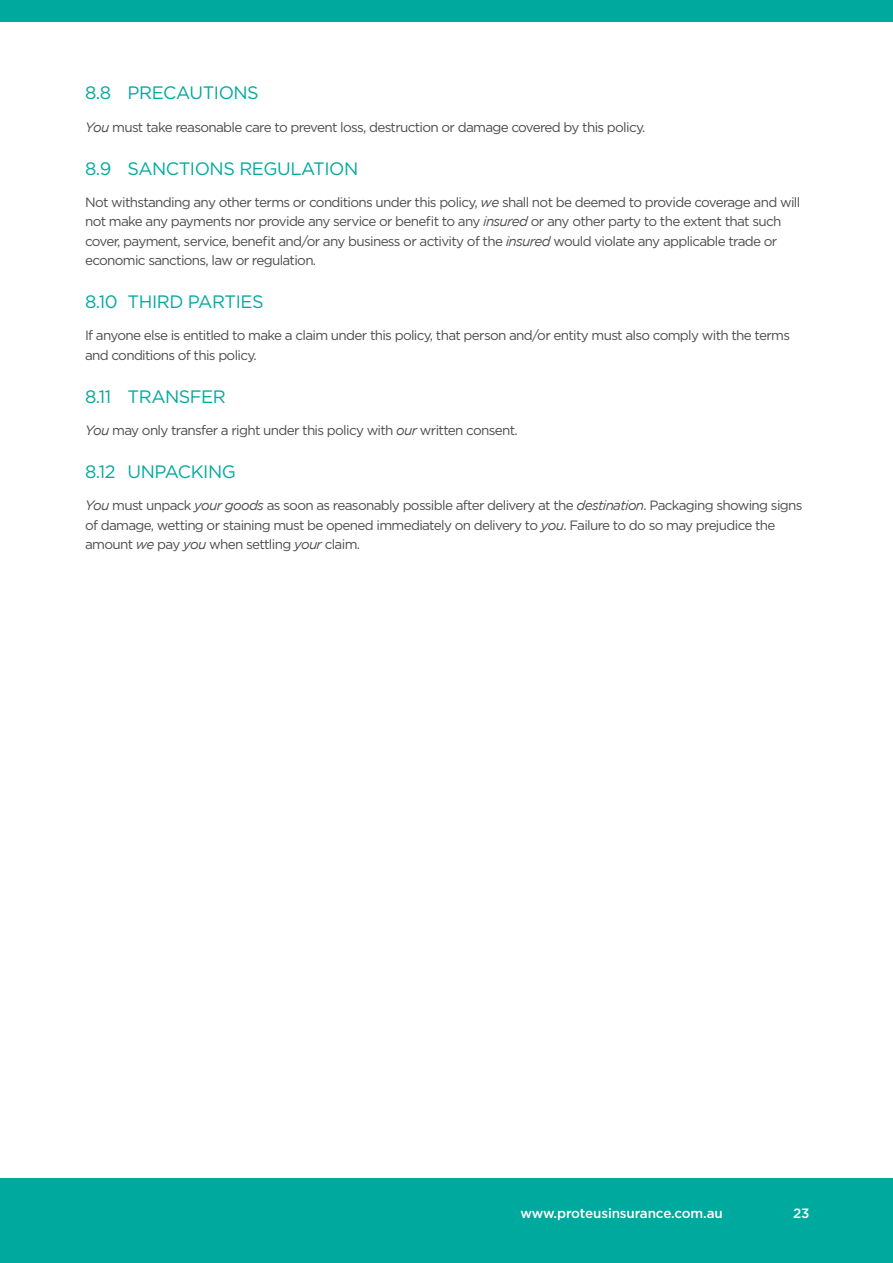
<style>
.page{position:relative;width:893px;height:1263px;background:#fff}
.page>*{position:absolute;margin:0;border:0;box-sizing:border-box;transform-origin:0 0}
.t1{font:18px "Gotham";letter-spacing:-.025em;color:#00a99d}
.t2{font:13.5px/19.5px "Gotham";letter-spacing:-.05em;color:#4d4d4f}
.t3{font:500 13.5px "Gotham";letter-spacing:-.01em;color:#fff}
.s1{font-style:italic}
</style>
<div class="page">
<div style="left:0;top:0;width:893px;height:21px;background:#00a99d"></div>
<div style="left:0;top:1178px;width:893px;height:85px;background:#00a99d"></div>
<h1 class="t1" style="left:85px;top:82px;width:175px">8.8 PRECAUTIONS</h1>
<p class="t2" style="left:85px;top:117px;width:562px"><span class="s1">You</span> must take reasonable care to prevent loss, destruction or damage covered by this policy.</p>
<h1 class="t1" style="left:85px;top:157px;width:275px">8.9 SANCTIONS REGULATION</h1>
<p class="t2" style="left:85px;top:192px;width:717px">Not withstanding any other terms or conditions under this policy, <span class="s1">we</span> shall not be deemed to provide coverage and will not make any payments nor provide any service or benefit to any <span class="s1">insured</span> or any other party to the extent that such cover, payment, service, benefit and/or any business or activity of the <span class="s1">insured</span> would violate any applicable trade or economic sanctions, law or regulation.</p>
<h1 class="t1" style="left:85px;top:290px;width:180px">8.10 THIRD PARTIES</h1>
<p class="t2" style="left:85px;top:326px;width:707px">If anyone else is entitled to make a claim under this policy, that person and/or entity must also comply with the terms and conditions of this policy.</p>
<h1 class="t1" style="left:85px;top:385px;width:142px">8.11 TRANSFER</h1>
<p class="t2" style="left:85px;top:420px;width:434px"><span class="s1">You</span> may only transfer a right under this policy with <span class="s1">our</span> written consent.</p>
<h1 class="t1" style="left:85px;top:460px;width:152px">8.12 UNPACKING</h1>
<p class="t2" style="left:85px;top:495px;width:719px"><span class="s1">You</span> must unpack <span class="s1">your goods</span> as soon as reasonably possible after delivery at the <span class="s1">destination</span>. Packaging showing signs of damage, wetting or staining must be opened immediately on delivery to <span class="s1">you</span>. Failure to do so may prejudice the amount <span class="s1">we</span> pay <span class="s1">you</span> when settling <span class="s1">your</span> claim.</p>
<p class="t3" style="left:520px;top:1205px;width:204px">www.proteusinsurance.com.au</p>
<p class="t3" style="left:793px;top:1205px;width:18px">23</p>
</div>
